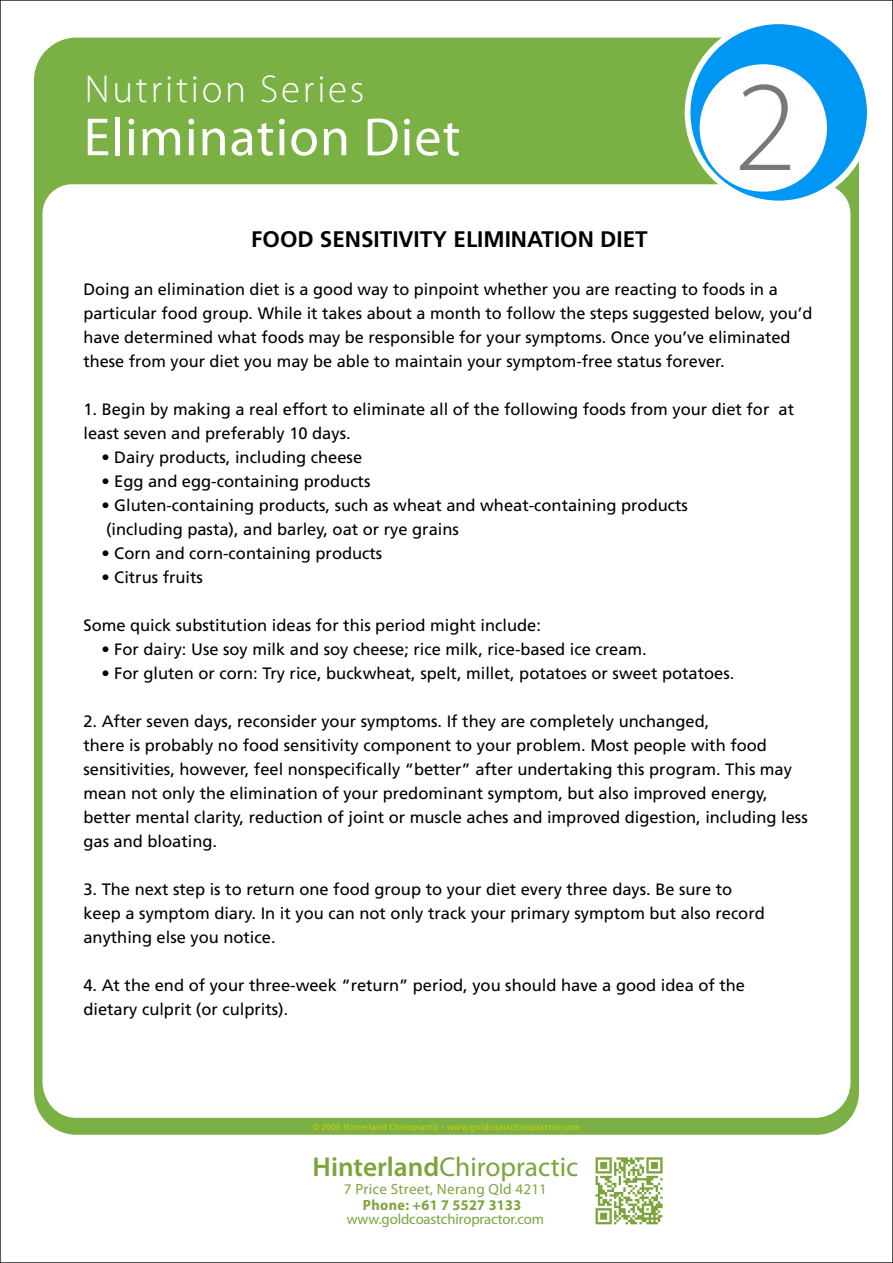
<style>
.page{position:relative;width:893px;height:1263px;background:#fff}
.page>*{position:absolute;margin:0;border:0;box-sizing:border-box;transform-origin:0 0}
.t1{font:300 129.6px "Myriad Pro";color:#757a79}
.t2{font:54px "Myriad Pro";letter-spacing:.02em;color:#fff}
.t3{font:300 39px "Myriad Pro";letter-spacing:.07em;color:#fff}
.t4{font:27.3px "Myriad Pro";color:#7da43c}
.t5{font:700 22.5px "Frutiger";color:#000}
.t6{font:16.5px/24px "Frutiger";color:#000}
.t7{font:14.85px "Myriad Pro";letter-spacing:-.01em;color:#7da43c}
.t8{font:14.85px "Myriad Pro";letter-spacing:.02em;color:#7da43c}
.t9{font:700 14.85px "Myriad Pro";letter-spacing:.025em;color:#7da43c;scale:.96 1}
.t10{font:9px "Myriad Pro";letter-spacing:.04em;color:#cbd500}
.s1{font-weight:600}
</style>
<div class="page">
<div style="left:34px;top:38px;width:825px;height:1097px;background:#7bb045;border-radius:43px"></div>
<div style="left:43px;top:184px;width:807px;height:934px;background:#fff"></div>
<svg style="left:595px;top:1157px;width:68px;height:67px"></svg>
<div style="left:688px;top:21px;width:182px;height:182px;background:#0096f4;border-radius:50%"></div>
<div style="left:685px;top:18px;width:188px;height:188px;border:6px solid #fff;border-radius:50%"></div>
<div style="left:700px;top:64px;width:127px;height:128px;background:#fff;border-radius:50%"></div>
<h3 class="t3" style="left:85px;top:67px;width:281px">Nutrition Series</h3>
<h2 class="t2" style="left:84px;top:104px;width:378px">Elimination Diet</h2>
<h1 class="t1" style="left:734px;top:56px;width:65px">2</h1>
<h3 class="t5" style="left:251px;top:226px;width:398px">FOOD SENSITIVITY ELIMINATION DIET</h3>
<p class="t6" style="left:83px;top:277px;width:730px">Doing an elimination diet is a good way to pinpoint whether you are reacting to foods in a particular food group. While it takes about a month to follow the steps suggested below, you’d have determined what foods may be responsible for your symptoms. Once you’ve eliminated these from your diet you may be able to maintain your symptom-free status forever.</p>
<p class="t6" style="left:83px;top:397px;width:712px">1. Begin by making a real effort to eliminate all of the following foods from your diet for at least seven and preferably 10 days.</p>
<p class="t6" style="left:101px;top:445px;width:262px">• Dairy products, including cheese</p>
<p class="t6" style="left:101px;top:469px;width:270px">• Egg and egg-containing products</p>
<p class="t6" style="left:101px;top:493px;width:588px">• Gluten-containing products, such as wheat and wheat-containing products (including pasta), and barley, oat or rye grains</p>
<p class="t6" style="left:101px;top:541px;width:282px">• Corn and corn-containing products</p>
<p class="t6" style="left:101px;top:565px;width:103px">• Citrus fruits</p>
<p class="t6" style="left:83px;top:613px;width:459px">Some quick substitution ideas for this period might include:</p>
<p class="t6" style="left:101px;top:637px;width:547px">• For dairy: Use soy milk and soy cheese; rice milk, rice-based ice cream.</p>
<p class="t6" style="left:101px;top:661px;width:634px">• For gluten or corn: Try rice, buckwheat, spelt, millet, potatoes or sweet potatoes.</p>
<p class="t6" style="left:83px;top:709px;width:726px">2. After seven days, reconsider your symptoms. If they are completely unchanged,<br>there is probably no food sensitivity component to your problem. Most people with food sensitivities, however, feel nonspecifically “better” after undertaking this program. This may mean not only the elimination of your predominant symptom, but also improved energy, better mental clarity, reduction of joint or muscle aches and improved digestion, including less gas and bloating.</p>
<p class="t6" style="left:83px;top:877px;width:683px">3. The next step is to return one food group to your diet every three days. Be sure to keep a symptom diary. In it you can not only track your primary symptom but also record anything else you notice.</p>
<p class="t6" style="left:83px;top:973px;width:663px">4. At the end of your three-week “return” period, you should have a good idea of the dietary culprit (or culprits).</p>
<p class="t10" style="left:313px;top:1121px;width:269px"><span class="s1">©</span> 2006 Hinterland Chiropractic - www.goldcoastchiropractor.com</p>
<h3 class="t4" style="left:313px;top:1150px;width:267px"><span class="s1">Hinterland</span>Chiropractic</h3>
<p class="t8" style="left:344px;top:1180px;width:205px">7 Price Street, Nerang Qld 4211</p>
<p class="t9" style="left:363px;top:1195px;width:166px">Phone: +61 7 5527 3133</p>
<p class="t7" style="left:347px;top:1210px;width:199px">www.goldcoastchiropractor.com</p>
</div>
